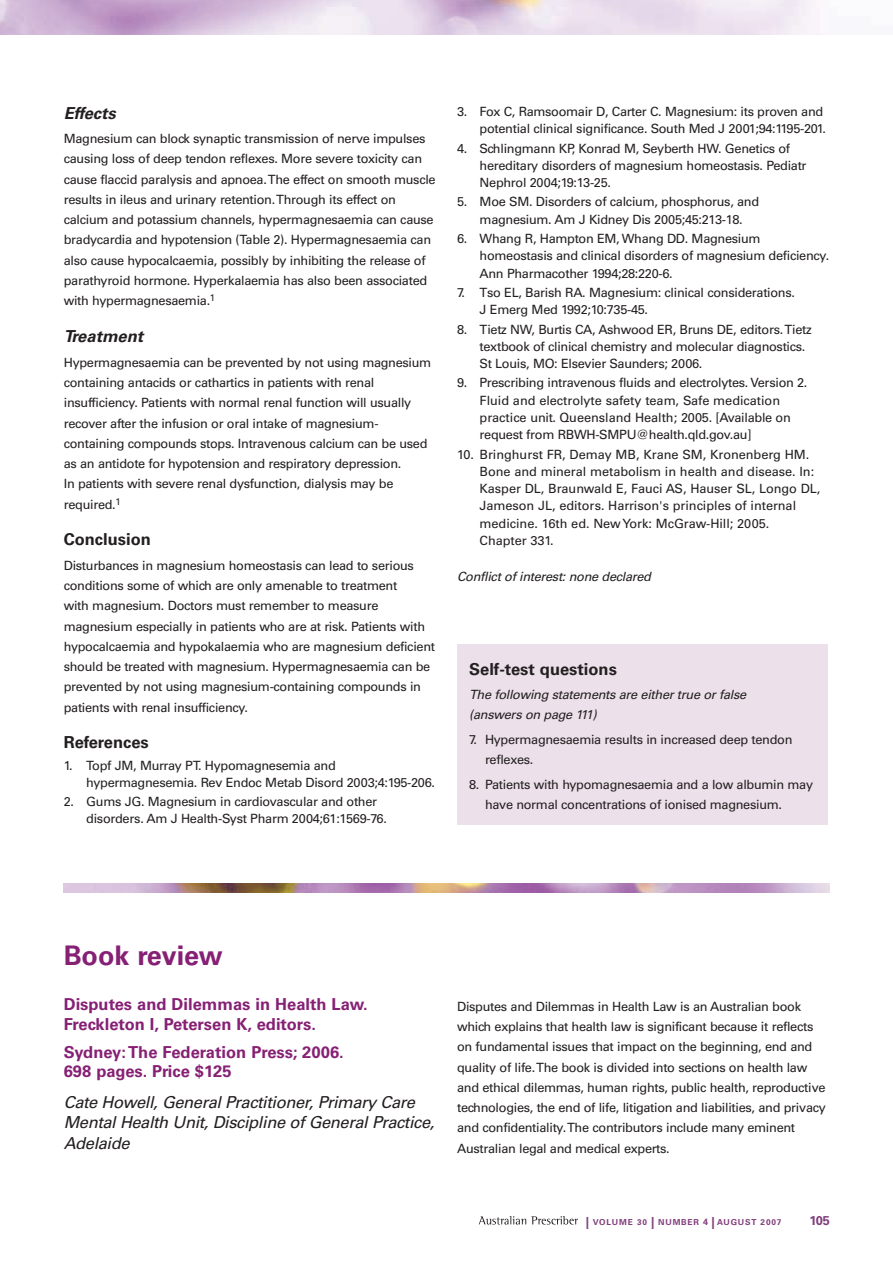
<style>
.page{position:relative;width:893px;height:1263px;background:#fff}
.page>*{position:absolute;margin:0;border:0;box-sizing:border-box;transform-origin:0 0}
.t1{font:700 27px "Univers LT";letter-spacing:-.005em;color:#862074}
.t2{font:700 16.5px/19.5px "Univers LT";color:#862074}
.t3{font:italic 16.5px/20.2px "Univers LT";letter-spacing:-.025em;color:#231f20}
.t4{font:700 16.5px "Univers LT";color:#231f20}
.t5{font:italic 700 16.5px "Univers LT";color:#231f20}
.t6{font:12.75px/20.2px "Univers LT";letter-spacing:-.025em;color:#231f20}
.t7{font:12.75px/17.2px "Univers LT";letter-spacing:-.005em;color:#231f20}
.t8{font:italic 12.75px/20.2px "Univers LT";letter-spacing:-.025em;color:#231f20}
.t9{font:700 12.75px "Univers LT";color:#813e7c}
.t10{font:700 8.25px "Univers LT";letter-spacing:.1em;color:#813e7c}
.s1{font-size:12px}
.s2{font-size:9px}
</style>
<div class="page">
<svg style="left:479px;top:1216px;width:99px;height:8px"></svg>
<div style="left:457px;top:645px;width:371px;height:180px;background:#ece1ea"></div>
<img style="left:64px;top:884px;width:765px;height:8px">
<p class="t5" style="left:64px;top:103px;width:54px">Effects</p>
<p class="t6" style="left:64px;top:129px;width:373px">Magnesium can block synaptic transmission of nerve impulses causing loss of deep tendon reflexes. More severe toxicity can cause flaccid paralysis and apnoea. The effect on smooth muscle results in ileus and urinary retention. Through its effect on calcium and potassium channels, hypermagnesaemia can cause bradycardia and hypotension (Table 2). Hypermagnesaemia can also cause hypocalcaemia, possibly by inhibiting the release of parathyroid hormone. Hyperkalaemia has also been associated with hypermagnesaemia.<sup>1</sup></p>
<p class="t5" style="left:64px;top:327px;width:81px">Treatment</p>
<p class="t6" style="left:64px;top:352px;width:369px">Hypermagnesaemia can be prevented by not using magnesium containing antacids or cathartics in patients with renal insufficiency. Patients with normal renal function will usually recover after the infusion or oral intake of magnesium&shy;containing compounds stops. Intravenous calcium can be used as an antidote for hypotension and respiratory depression.<br>In patients with severe renal dysfunction, dialysis may be required.<sup>1</sup></p>
<p class="t4" style="left:64px;top:530px;width:89px">Conclusion</p>
<p class="t6" style="left:64px;top:555px;width:373px">Disturbances in magnesium homeostasis can lead to serious conditions some of which are only amenable to treatment<br>with magnesium. Doctors must remember to measure magnesium especially in patients who are at risk. Patients with hypocalcaemia and hypokalaemia who are magnesium deficient should be treated with magnesium. Hypermagnesaemia can be prevented by not using magnesium-containing compounds in patients with renal insufficiency.</p>
<p class="t4" style="left:64px;top:732px;width:87px">References</p>
<p class="t6" style="left:86px;top:756px;width:350px;line-height:17.2px;text-indent:-22px">1. Topf JM, Murray PT. Hypomagnesemia and hypermagnesemia. Rev Endoc Metab Disord 2003;4:195-206.</p>
<p class="t6" style="left:86px;top:793px;width:302px;line-height:17.2px;text-indent:-23px">2. Gums JG. Magnesium in cardiovascular and other disorders. Am J Health-Syst Pharm 2004;61:1569-76.</p>
<p class="t6" style="left:457px;top:103px;width:370px;line-height:17.2px;text-align:right">3. Fox C, Ramsoomair D, Carter C. Magnesium: its proven and potential clinical significance. South Med J 2001;94:1195-201.</p>
<p class="t6" style="left:480px;top:139px;width:328px;line-height:17.2px;text-indent:-23px">4. Schlingmann KP, Konrad M, Seyberth HW. Genetics of hereditary disorders of magnesium homeostasis. Pediatr<br>Nephrol 2004;19:13-25.</p>
<p class="t6" style="left:457px;top:193px;width:304px;line-height:17.2px;text-align:center">5. Moe SM. Disorders of calcium, phosphorus, and magnesium. Am J Kidney Dis 2005;45:213-18.</p>
<p class="t6" style="left:480px;top:230px;width:351px;line-height:17.2px;text-indent:-23px">6. Whang R, Hampton EM, Whang DD. Magnesium homeostasis and clinical disorders of magnesium deficiency.<br>Ann Pharmacother 1994;28:220-6.</p>
<p class="t6" style="left:480px;top:284px;width:317px;line-height:17.2px;text-indent:-23px">7. Tso EL, Barish RA. Magnesium: clinical considerations.<br>J Emerg Med 1992;10:735-45.</p>
<p class="t6" style="left:480px;top:320px;width:334px;line-height:17.2px;text-indent:-23px">8. Tietz NW, Burtis CA, Ashwood ER, Bruns DE, editors. Tietz textbook of clinical chemistry and molecular diagnostics.<br>St Louis, MO: Elsevier Saunders; 2006.</p>
<p class="t6" style="left:480px;top:374px;width:329px;line-height:17.2px;text-indent:-23px">9. Prescribing intravenous fluids and electrolytes. Version 2.<br>Fluid and electrolyte safety team, Safe medication practice unit. Queensland Health; 2005. [Available on request from RBWH-SMPU@health.qld.gov.au]</p>
<p class="t7" style="left:480px;top:445px;width:342px;text-indent:-23px">10. Bringhurst FR, Demay MB, Krane SM, Kronenberg HM.<br>Bone and mineral metabolism in health and disease. In:<br>Kasper DL, Braunwald E, Fauci AS, Hauser SL, Longo DL, Jameson JL, editors. Harrison's principles of internal medicine. 16th ed. New York: McGraw-Hill; 2005.<br>Chapter 331.</p>
<p class="t8" style="left:457px;top:567px;width:195px">Conflict of interest: none declared</p>
<p class="t4" style="left:469px;top:659px;width:149px">Self-test questions</p>
<p class="t8" style="left:469px;top:685px;width:278px">The following statements are either true or false (answers on page 111)</p>
<p class="t6" style="left:485px;top:729px;width:309px;text-indent:-16px">7. Hypermagnesaemia results in increased deep tendon reflexes.</p>
<p class="t6" style="left:485px;top:774px;width:330px;text-indent:-16px">8. Patients with hypomagnesaemia and a low albumin may have normal concentrations of ionised magnesium.</p>
<h1 class="t1" style="left:64px;top:939px;width:161px">Book review</h1>
<p class="t2" style="left:64px;top:995px;width:305px">Disputes and Dilemmas in Health Law.<br>Freckleton I, Petersen K, editors.</p>
<p class="t2" style="left:64px;top:1042px;width:282px">Sydney: The Federation Press; 2006.<br>698 pages. Price $125</p>
<p class="t3" style="left:64px;top:1092px;width:372px">Cate Howell, General Practitioner, Primary Care<br>Mental Health Unit, Discipline of General Practice,<br>Adelaide</p>
<p class="t6" style="left:457px;top:997px;width:370px">Disputes and Dilemmas in Health Law is an Australian book which explains that health law is significant because it reflects on fundamental issues that impact on the beginning, end and quality of life. The book is divided into sections on health law and ethical dilemmas, human rights, public health, reproductive technologies, the end of life, litigation and liabilities, and privacy and confidentiality. The contributors include many eminent Australian legal and medical experts.</p>
<p class="t10" style="left:586px;top:1217px;width:197px"><span class="s1">|</span> Volume 30 <span class="s1">|</span> NUMBER <span class="s2">4</span> <span class="s1">|</span> AUGUST 2007</p>
<p class="t9" style="left:809px;top:1213px;width:22px">105</p>
</div>
